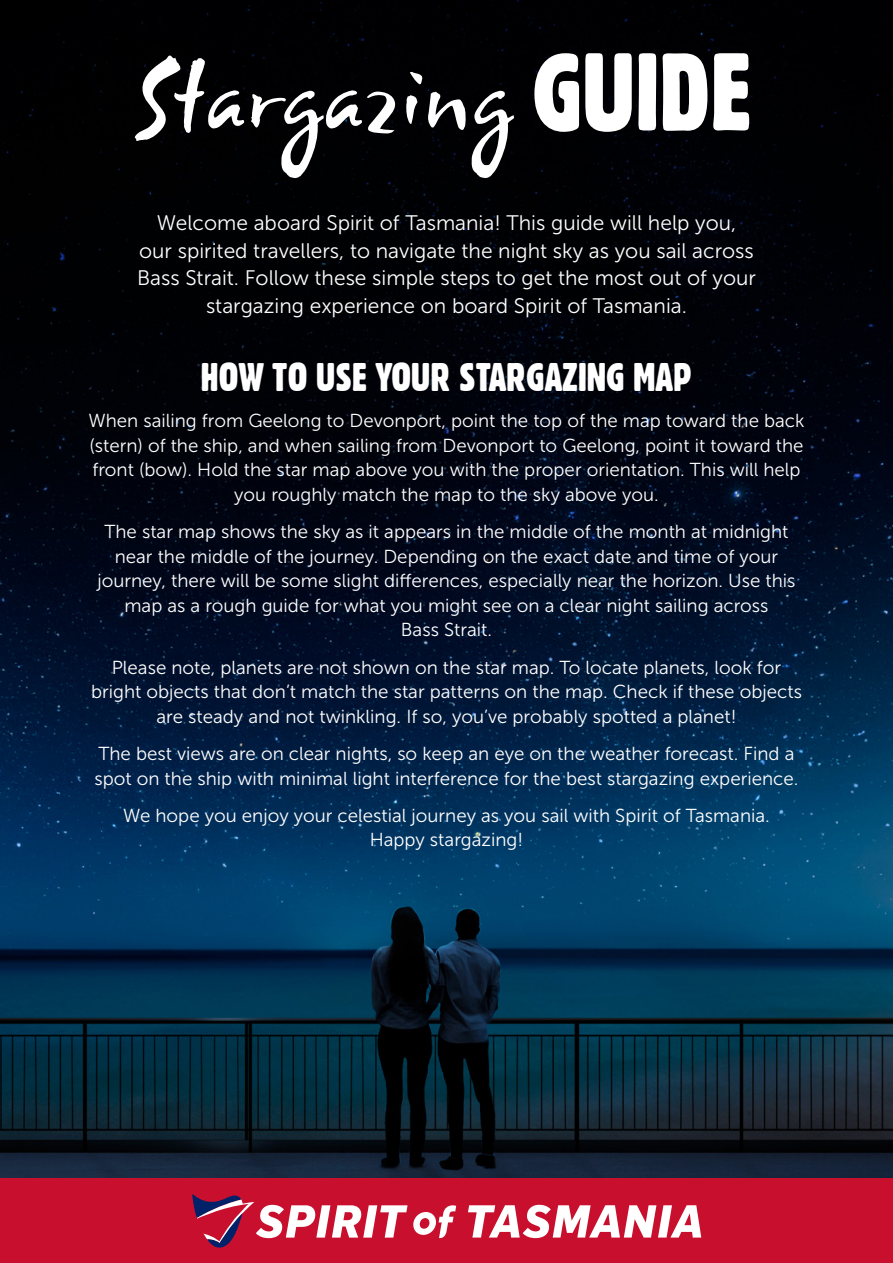
<style>
.page{position:relative;width:893px;height:1263px;background:#fff}
.page>*{position:absolute;margin:0;border:0;box-sizing:border-box;transform-origin:0 0}
.t1{font:126.6px "Banter OS Qa";color:#fff}
.t2{font:107.25px "Gothic 821 Condensed BT";color:#fff}
.t3{font:39px "Gothic 821 Condensed BT";color:#fff}
.t4{font:21px/27.6px "Museo Sans 300";color:#fff;text-align:center}
.t5{font:18.75px/24.6px "Museo Sans 300";color:#fff;text-align:center}
</style>
<div class="page">
<img style="left:0;top:0;width:893px;height:1179px">
<div style="left:0;top:1179px;width:893px;height:84px;background:#c8102e"></div>
<svg style="left:468px;top:1205px;width:233px;height:33px"></svg>
<svg style="left:192px;top:1194px;width:264px;height:54px"></svg>
<p class="t1" style="left:137px;top:30px;width:378px">Stargazing</p>
<p class="t2" style="left:533px;top:27px;width:220px">GUIDE</p>
<p class="t4" style="left:137px;top:209px;width:620px">Welcome aboard Spirit of Tasmania! This guide will help you,<br>our spirited travellers, to navigate the night sky as you sail across Bass Strait. Follow these simple steps to get the most out of your stargazing experience on board Spirit of Tasmania.</p>
<p class="t3" style="left:201px;top:353px;width:493px">HOW TO USE YOUR STARGAZING MAP</p>
<p class="t5" style="left:88px;top:408px;width:718px">When sailing from Geelong to Devonport, point the top of the map toward the back (stern) of the ship, and when sailing from Devonport to Geelong, point it toward the front (bow). Hold the star map above you with the proper orientation. This will help you roughly match the map to the sky above you.</p>
<p class="t5" style="left:97px;top:519px;width:700px">The star map shows the sky as it appears in the middle of the month at midnight near the middle of the journey. Depending on the exact date and time of your journey, there will be some slight differences, especially near the horizon. Use this map as a rough guide for what you might see on a clear night sailing across<br>Bass Strait.</p>
<p class="t5" style="left:91px;top:655px;width:712px">Please note, planets are not shown on the star map. To locate planets, look for bright objects that don’t match the star patterns on the map. Check if these objects are steady and not twinkling. If so, you’ve probably spotted a planet!</p>
<p class="t5" style="left:94px;top:741px;width:705px;text-align:left">The best views are on clear nights, so keep an eye on the weather forecast. Find a spot on the ship with minimal light interference for the best stargazing experience.</p>
<p class="t5" style="left:123px;top:803px;width:648px">We hope you enjoy your celestial journey as you sail with Spirit of Tasmania.<br>Happy stargazing!</p>
</div>
